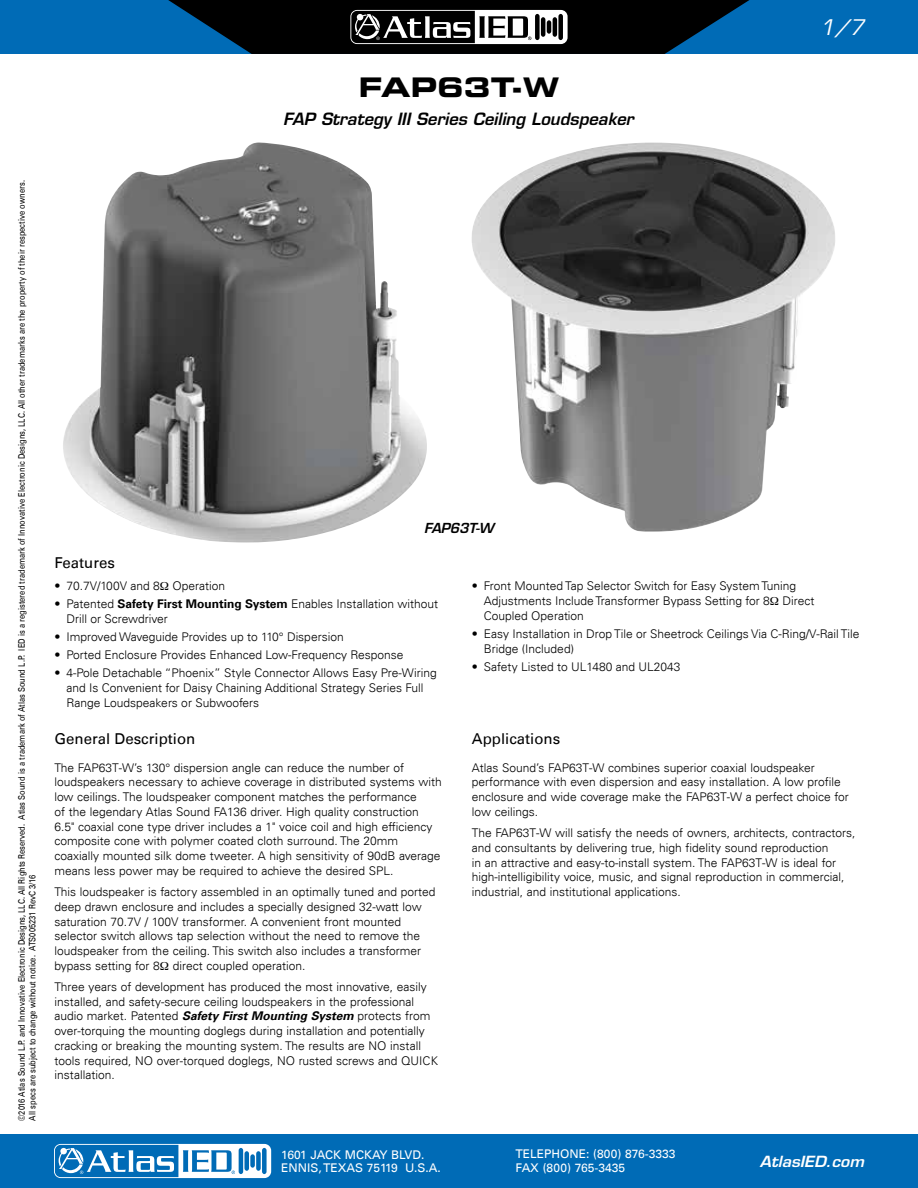
<style>
.page{position:relative;width:918px;height:1188px;background:#fff}
.page>*{position:absolute;margin:0;border:0;box-sizing:border-box;transform-origin:0 0}
.t1{font:27px "Eurostile Bold Extended Two";color:#000}
.t2{font:italic 21px "Eurostile";color:#fff}
.t3{font:italic 600 16.5px "Eurostile";color:#000}
.t4{font:15px "Univers LT";color:#000}
.t5{font:italic 600 15px "Eurostile";color:#fff;scale:1.05 1}
.t6{font:italic 600 13.5px "Eurostile";letter-spacing:-.015em;color:#000}
.t7{font:300 12px/14.7px "Univers LT";color:#000}
.t8{font:12px/13.5px "Univers LT";color:#fff}
.t9{font:9px/10.8px "Univers LT";color:#000;scale:.83 1}
.s1{font-weight:700}
.s2{font-weight:700;font-style:italic}
</style>
<div class="page">
<div style="left:0;top:0;width:918px;height:54px;background:#006bb6"></div>
<div style="left:0;top:1134px;width:918px;height:54px;background:#006bb6"></div>
<svg style="left:168px;top:0;width:582px;height:54px;background:#1b2b36"></svg>
<svg style="left:54px;top:1144px;width:217px;height:34px"></svg>
<img style="left:63px;top:142px;width:364px;height:401px">
<img style="left:472px;top:142px;width:363px;height:390px">
<h1 class="t1" style="left:359px;top:68px;width:202px">FAP63T-W</h1>
<h3 class="t3" style="left:283px;top:109px;width:352px">FAP Strategy III Series Ceiling Loudspeaker</h3>
<h2 class="t2" style="left:820px;top:15px;width:46px">1/7</h2>
<p class="t9" style="left:16px;top:1120px;width:1134px;rotate:-90deg">©2016 Atlas Sound L.P. and Innovative Electronic Designs, LLC. All Rights Reserved. Atlas Sound is a trademark of Atlas Sound L.P. IED is a registered trademark of Innovative Electronic Designs, LLC. All other trademarks are the property of their respective owners.<br>All specs are subject to change without notice. ATS005231 RevC 3/16</p>
<p class="t6" style="left:424px;top:519px;width:71px">FAP63T-W</p>
<p class="t4" style="left:55px;top:554px;width:62px">Features</p>
<p class="t7" style="left:55px;top:578px;width:172px">• 70.7V/100V and 8 Operation</p>
<p class="t7" style="left:67px;top:596px;width:373px;text-indent:-12px">• Patented <span class="s1">Safety First Mounting System</span> Enables Installation without<br>Drill or Screwdriver</p>
<p class="t7" style="left:55px;top:629px;width:291px">• Improved Waveguide Provides up to 110° Dispersion</p>
<p class="t7" style="left:55px;top:647px;width:350px">• Ported Enclosure Provides Enhanced Low-Frequency Response</p>
<p class="t7" style="left:67px;top:665px;width:372px;text-indent:-12px">• 4-Pole Detachable “Phoenix” Style Connector Allows Easy Pre-Wiring and Is Convenient for Daisy Chaining Additional Strategy Series Full<br>Range Loudspeakers or Subwoofers</p>
<p class="t4" style="left:55px;top:729px;width:142px">General Description</p>
<p class="t7" style="left:55px;top:760px;width:389px">The FAP63T-W’s 130° dispersion angle can reduce the number of loudspeakers necessary to achieve coverage in distributed systems with low ceilings. The loudspeaker component matches the performance<br>of the legendary Atlas Sound FA136 driver. High quality construction 6.5" coaxial cone type driver includes a 1" voice coil and high efficiency composite cone with polymer coated cloth surround. The 20mm coaxially mounted silk dome tweeter. A high sensitivity of 90dB average means less power may be required to achieve the desired SPL.</p>
<p class="t7" style="left:55px;top:885px;width:382px">This loudspeaker is factory assembled in an optimally tuned and ported deep drawn enclosure and includes a specially designed 32-watt low saturation 70.7V / 100V transformer. A convenient front mounted selector switch allows tap selection without the need to remove the loudspeaker from the ceiling. This switch also includes a transformer bypass setting for 8 direct coupled operation.</p>
<p class="t7" style="left:55px;top:979px;width:385px">Three years of development has produced the most innovative, easily installed, and safety-secure ceiling loudspeakers in the professional audio market. Patented <span class="s2">Safety First Mounting System</span> protects from over-torquing the mounting doglegs during installation and potentially cracking or breaking the mounting system. The results are NO install tools required, NO over-torqued doglegs, NO rusted screws and QUICK installation.</p>
<p class="t8" style="left:281px;top:1148px;width:161px">1601 JACK MCKAY BLVD.<br>ENNIS, TEXAS 75119 U.S.A.</p>
<p class="t7" style="left:484px;top:578px;width:332px;text-indent:-12px">• Front Mounted Tap Selector Switch for Easy System Tuning<br>Adjustments Include Transformer Bypass Setting for 8 Direct<br>Coupled Operation</p>
<p class="t7" style="left:484px;top:626px;width:377px;text-indent:-12px">• Easy Installation in Drop Tile or Sheetrock Ceilings Via C-Ring/V-Rail Tile<br>Bridge (Included)</p>
<p class="t7" style="left:472px;top:659px;width:210px">• Safety Listed to UL1480 and UL2043</p>
<p class="t4" style="left:472px;top:729px;width:90px">Applications</p>
<p class="t7" style="left:472px;top:760px;width:378px">Atlas Sound’s FAP63T-W combines superior coaxial loudspeaker performance with even dispersion and easy installation. A low profile enclosure and wide coverage make the FAP63T-W a perfect choice for low ceilings.</p>
<p class="t7" style="left:472px;top:826px;width:385px">The FAP63T-W will satisfy the needs of owners, architects, contractors, and consultants by delivering true, high fidelity sound reproduction<br>in an attractive and easy-to-install system. The FAP63T-W is ideal for high-intelligibility voice, music, and signal reproduction in commercial, industrial, and institutional applications.</p>
<p class="t8" style="left:515px;top:1147px;width:162px">TELEPHONE: (800) 876-3333<br>FAX (800) 765-3435</p>
<p class="t5" style="left:760px;top:1152px;width:101px">AtlasIED.com</p>
</div>
